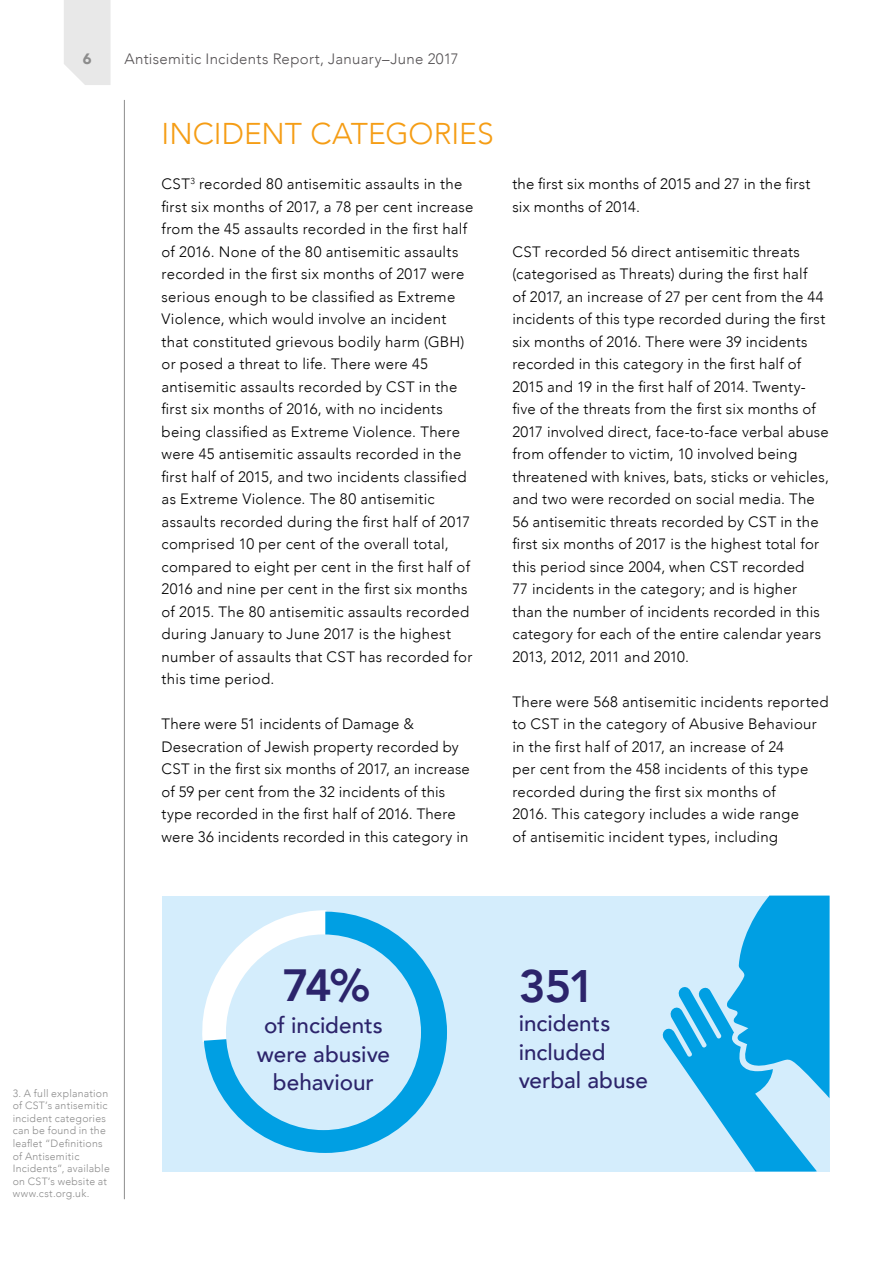
<style>
.page{position:relative;width:893px;height:1263px;background:#fff}
.page>*{position:absolute;margin:0;border:0;box-sizing:border-box;transform-origin:0 0}
.t1{font:800 45.45px "Avenir";color:#2c246b}
.t2{font:800 45px "Avenir";color:#2c246b}
.t3{font:300 30px "Avenir";color:#f59d15}
.t4{font:500 22.5px/28.5px "Avenir";color:#2c246b;text-align:center}
.t5{font:300 15px/22.5px "Avenir";letter-spacing:.015em;color:#000}
.t6{font:300 15px "Avenir";letter-spacing:.02em;color:#555254}
.t7{font:900 15px "Avenir";color:#8c8c8c}
.t8{font:300 10.5px/12.6px "Avenir";letter-spacing:.025em;color:#8c8c8c}
</style>
<div class="page">
<svg style="left:64px;top:0;width:47px;height:85px;background:#e9e9e9"></svg>
<hr style="left:124px;top:100px;width:1px;height:1099px;background:#8c8c8c">
<div style="left:162px;top:895px;width:335px;height:276px;background:#d4edfc"></div>
<svg style="left:202px;top:910px;width:126px;height:132px"></svg>
<svg style="left:204px;top:912px;width:243px;height:241px"></svg>
<div style="left:226px;top:934px;width:195px;height:196px;background:#d4edfc;border-radius:50%"></div>
<div style="left:494px;top:896px;width:335px;height:275px;background:#d4edfc"></div>
<svg style="left:662px;top:895px;width:167px;height:276px"></svg>
<p class="t7" style="left:83px;top:46px;width:10px">6</p>
<p class="t6" style="left:124px;top:50px;width:336px">Antisemitic Incidents Report, January–June 2017</p>
<h3 class="t3" style="left:162px;top:116px;width:334px">INCIDENT CATEGORIES</h3>
<p class="t5" style="left:162px;top:173px;width:313px">CST<sup>3</sup> recorded 80 antisemitic assaults in the first six months of 2017, a 78 per cent increase from the 45 assaults recorded in the first half of 2016. None of the 80 antisemitic assaults recorded in the first six months of 2017 were serious enough to be classified as Extreme Violence, which would involve an incident that constituted grievous bodily harm (GBH) or posed a threat to life. There were 45 antisemitic assaults recorded by CST in the first six months of 2016, with no incidents being classified as Extreme Violence. There were 45 antisemitic assaults recorded in the first half of 2015, and two incidents classified as Extreme Violence. The 80 antisemitic assaults recorded during the first half of 2017 comprised 10 per cent of the overall total, compared to eight per cent in the first half of 2016 and nine per cent in the first six months of 2015. The 80 antisemitic assaults recorded during January to June 2017 is the highest number of assaults that CST has recorded for this time period.</p>
<p class="t5" style="left:162px;top:713px;width:310px">There were 51 incidents of Damage &amp; Desecration of Jewish property recorded by CST in the first six months of 2017, an increase of 59 per cent from the 32 incidents of this type recorded in the first half of 2016. There were 36 incidents recorded in this category in</p>
<p class="t5" style="left:512px;top:173px;width:300px">the first six months of 2015 and 27 in the first six months of 2014.</p>
<p class="t5" style="left:512px;top:240px;width:318px">CST recorded 56 direct antisemitic threats (categorised as Threats) during the first half<br>of 2017, an increase of 27 per cent from the 44 incidents of this type recorded during the first six months of 2016. There were 39 incidents recorded in this category in the first half of 2015 and 19 in the first half of 2014. Twenty&shy;five of the threats from the first six months of 2017 involved direct, face-to-face verbal abuse from offender to victim, 10 involved being threatened with knives, bats, sticks or vehicles, and two were recorded on social media. The 56 antisemitic threats recorded by CST in the first six months of 2017 is the highest total for this period since 2004, when CST recorded<br>77 incidents in the category; and is higher than the number of incidents recorded in this category for each of the entire calendar years 2013, 2012, 2011 and 2010.</p>
<p class="t5" style="left:512px;top:690px;width:318px">There were 568 antisemitic incidents reported to CST in the category of Abusive Behaviour in the first half of 2017, an increase of 24<br>per cent from the 458 incidents of this type recorded during the first six months of<br>2016. This category includes a wide range<br>of antisemitic incident types, including</p>
<p class="t8" style="left:13px;top:1087px;width:99px">3. A full explanation of CST’s antisemitic incident categories can be found in the leaflet “Definitions of Antisemitic<br>Incidents”, available on CST’s website at www.cst.org.uk.</p>
<h2 class="t2" style="left:282px;top:950px;width:90px">74%</h2>
<h1 class="t1" style="left:519px;top:951px;width:78px">351</h1>
<h3 class="t4" style="left:519px;top:1007px;width:131px;text-align:left">incidents included verbal abuse</h3>
<h3 class="t4" style="left:257px;top:1010px;width:135px">of incidents were abusive behaviour</h3>
</div>
